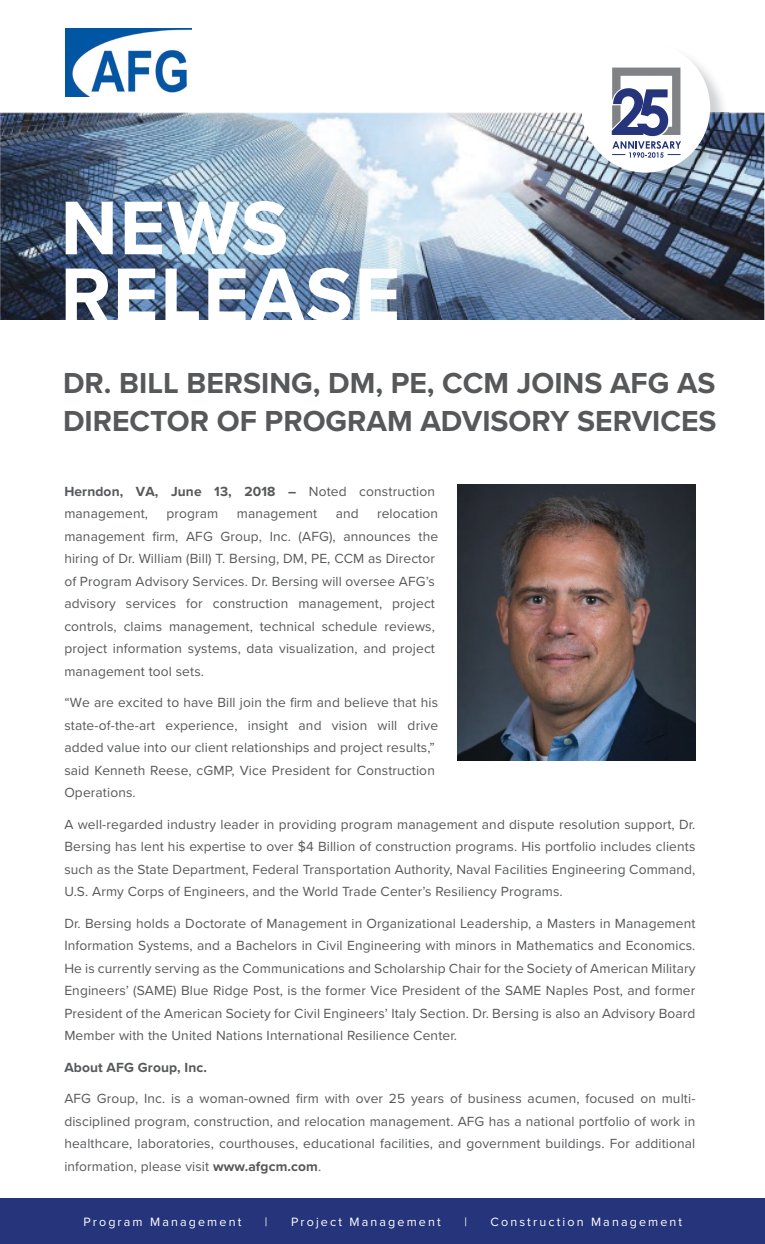
<style>
.page{position:relative;width:765px;height:1244px;background:#fff}
.page>*{position:absolute;margin:0;border:0;box-sizing:border-box;transform-origin:0 0}
.t1{font:700 78.88px/66.9px "Proxima Nova";letter-spacing:.02em;color:#fff}
.t2{font:700 63.5px "Century Gothic";color:#25347b}
.t3{font:700 30px/37.5px "Proxima Nova";color:#56585a}
.t4{font:13.75px/22.5px "Proxima Nova";letter-spacing:.01em;color:#56585a}
.t5{font:700 13.75px "Proxima Nova";letter-spacing:.01em;color:#56585a}
.t6{font:12.5px "Proxima Nova";letter-spacing:.17em;color:#fff}
.s1{font-weight:700}
</style>
<div class="page">
<img style="left:0;top:113px;width:764px;height:207px">
<img style="left:65px;top:29px;width:126px;height:68px">
<img style="left:583px;top:56px;width:145px;height:134px">
<div style="left:581px;top:42px;width:129px;height:131px;background:#fff;border-radius:50%"></div>
<svg style="left:612px;top:68px;width:68px;height:67px"></svg>
<svg style="left:612px;top:141px;width:69px;height:16px"></svg>
<img style="left:458px;top:485px;width:237px;height:276px">
<div style="left:0;top:1198px;width:765px;height:45px;background:#25347b"></div>
<h1 class="t1" style="left:60px;top:193px;width:341px">NEWS<br>RELEASE</h1>
<h2 class="t2" style="left:610px;top:72px;width:62px">25</h2>
<h3 class="t3" style="left:63px;top:364px;width:655px">DR. BILL BERSING, DM, PE, CCM JOINS AFG AS<br>DIRECTOR OF PROGRAM ADVISORY SERVICES</h3>
<p class="t4" style="left:64px;top:479px;width:372px"><span class="s1">Herndon, VA, June 13, 2018 –</span> Noted construction management,</p>
<p class="t4" style="left:64px;top:502px;width:375px;text-indent:313px">relocation management firm, AFG Group, Inc. (AFG), announces the hiring of Dr. William (Bill) T. Bersing, DM, PE, CCM as Director of Program Advisory Services. Dr. Bersing will oversee AFG’s advisory services for construction management, project controls, claims management, technical schedule reviews, project information systems, data visualization, and project management tool sets.</p>
<p class="t4" style="left:64px;top:691px;width:375px">“We are excited to have Bill join the firm and believe that his state-of-the-art experience, insight and vision will drive added value into our client relationships and project results,” said Kenneth Reese, cGMP, Vice President for Construction Operations.</p>
<p class="t4" style="left:64px;top:812px;width:633px;text-align:justify">A well-regarded industry leader in providing program management and dispute resolution support, Dr.<br>Bersing has lent his expertise to over $4 Billion of construction programs. His portfolio includes clients such as the State Department, Federal Transportation Authority, Naval Facilities Engineering Command, U.S. Army Corps of Engineers, and the World Trade Center’s Resiliency Programs.</p>
<p class="t4" style="left:64px;top:911px;width:633px;text-align:justify">Dr. Bersing holds a Doctorate of Management in Organizational Leadership, a Masters in Management Information Systems, and a Bachelors in Civil Engineering with minors in Mathematics and Economics.<br>He is currently serving as the Communications and Scholarship Chair for the Society of American Military Engineers’ (SAME) Blue Ridge Post, is the former Vice President of the SAME Naples Post, and former President of the American Society for Civil Engineers’ Italy Section. Dr. Bersing is also an Advisory Board Member with the United Nations International Resilience Center.</p>
<p class="t5" style="left:64px;top:1057px;width:144px">About AFG Group, Inc.</p>
<p class="t4" style="left:64px;top:1086px;width:633px;text-align:justify">AFG Group, Inc. is a woman-owned firm with over 25 years of business acumen, focused on multi&shy;disciplined program, construction, and relocation management. AFG has a national portfolio of work in healthcare, laboratories, courthouses, educational facilities, and government buildings. For additional information, please visit <span class="s1">www.afgcm.com</span>.</p>
<p class="t4" style="left:167px;top:502px;width:53px">program</p>
<p class="t4" style="left:237px;top:502px;width:82px">management</p>
<p class="t4" style="left:336px;top:502px;width:25px">and</p>
<p class="t6" style="left:83px;top:1212px;width:160px">Program Management</p>
<p class="t6" style="left:265px;top:1212px;width:4px">|</p>
<p class="t6" style="left:291px;top:1212px;width:151px">Project Management</p>
<p class="t6" style="left:464px;top:1212px;width:4px">|</p>
<p class="t6" style="left:491px;top:1212px;width:193px">Construction Management</p>
</div>
